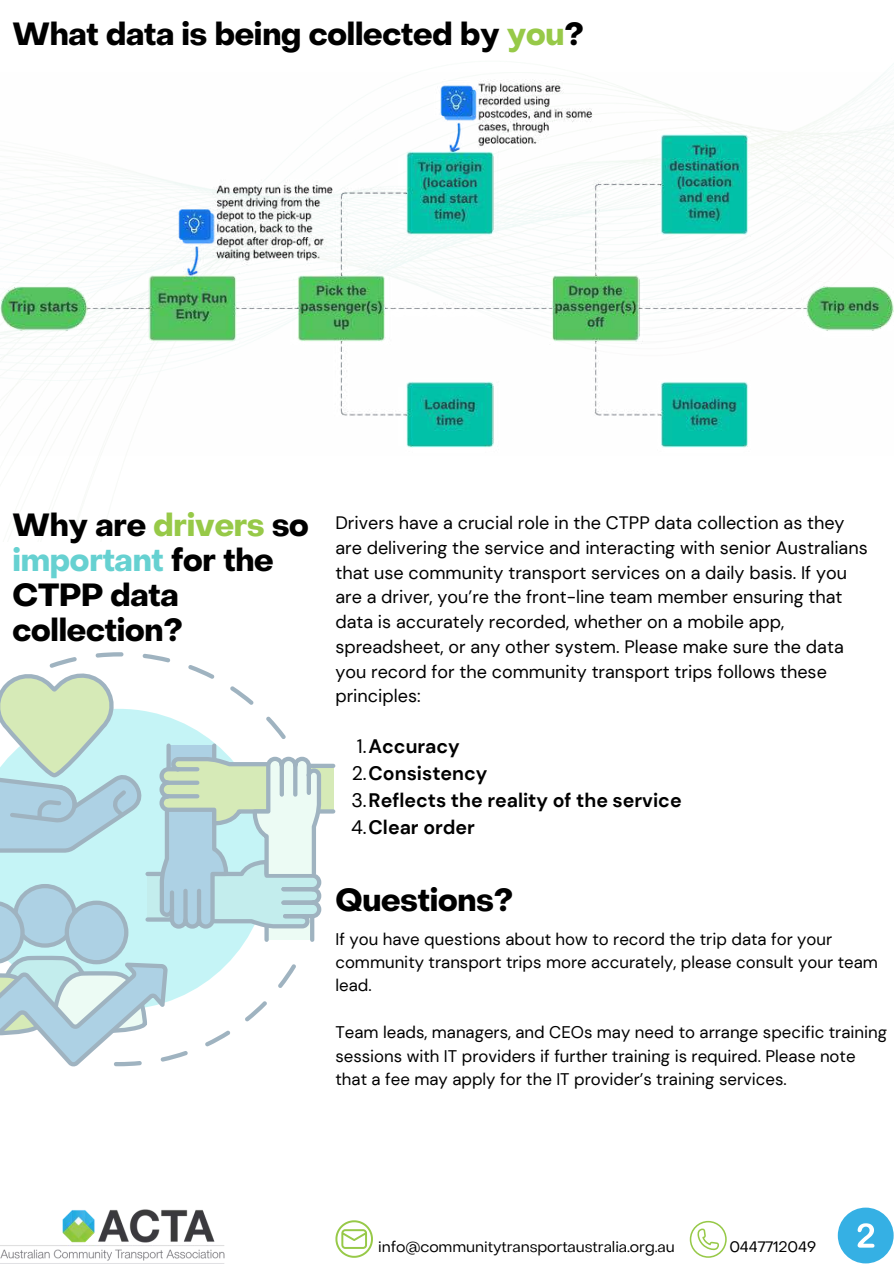
<style>
.page{position:relative;width:894px;height:1264px;background:#fff}
.page>*{position:absolute;margin:0;border:0;box-sizing:border-box;transform-origin:0 0}
.t1{font:700 31.5px/34.8px "Object Sans";letter-spacing:-.005em;color:#000}
.t2{font:700 19.5px/27px "DM Sans";color:#000}
.t3{font:18px/24.8px "DM Sans";color:#000}
.t4{font:16.8px/23.4px "DM Sans";color:#000}
.t5{font:15px "Object Sans";letter-spacing:-.005em;color:#000}
.s1{color:#97c948}
.s2{color:#66d1d1}
.s3{font-weight:400}
</style>
<div class="page">
<div style="left:837px;top:1207px;width:56px;height:56px;background:#35b0e4;border-radius:50%"></div>
<svg style="left:857px;top:1223px;width:17px;height:24px"></svg>
<svg style="left:309px;top:765px;width:24px;height:46px"></svg>
<svg style="left:0;top:652px;width:324px;height:414px"></svg>
<svg style="left:67px;top:902px;width:59px;height:60px;background:#abcee0"></svg>
<div style="left:65px;top:900px;width:63px;height:64px;border:4px solid #093c5f;border-radius:50%"></div>
<svg style="left:335px;top:1220px;width:37px;height:37px"></svg>
<svg style="left:689px;top:1220px;width:37px;height:37px"></svg>
<img style="left:0;top:1209px;width:224px;height:52px">
<img style="left:0;top:72px;width:893px;height:376px">
<h1 class="t1" style="left:12px;top:13px;width:573px">What data is being collected by <span class="s1">you</span>?</h1>
<h1 class="t1" style="left:12px;top:504px;width:298px">Why are <span class="s1">drivers</span> so <span class="s2">important</span> for the<br>CTPP data collection?</h1>
<p class="t3" style="left:335px;top:510px;width:533px">Drivers have a crucial role in the CTPP data collection as they are delivering the service and interacting with senior Australians that use community transport services on a daily basis. If you are a driver, you’re the front-line team member ensuring that data is accurately recorded, whether on a mobile app, spreadsheet, or any other system. Please make sure the data you record for the community transport trips follows these principles:</p>
<p class="t2" style="left:351px;top:732px;width:332px;text-indent:6px"><span class="s3">1.</span>Accuracy<br><span class="s3">2.</span>Consistency<br><span class="s3">3.</span>Reflects the reality of the service<br><span class="s3">4.</span>Clear order</p>
<h1 class="t1" style="left:335px;top:878px;width:179px">Questions?</h1>
<p class="t4" style="left:335px;top:927px;width:544px">If you have questions about how to record the trip data for your community transport trips more accurately, please consult your team lead.</p>
<p class="t4" style="left:335px;top:1020px;width:553px">Team leads, managers, and CEOs may need to arrange specific training sessions with IT providers if further training is required. Please note that a fee may apply for the IT provider’s training services.</p>
<p class="t5" style="left:378px;top:1233px;width:298px">info@communitytransportaustralia.org.au</p>
<p class="t5" style="left:729px;top:1233px;width:88px">0447712049</p>
</div>
